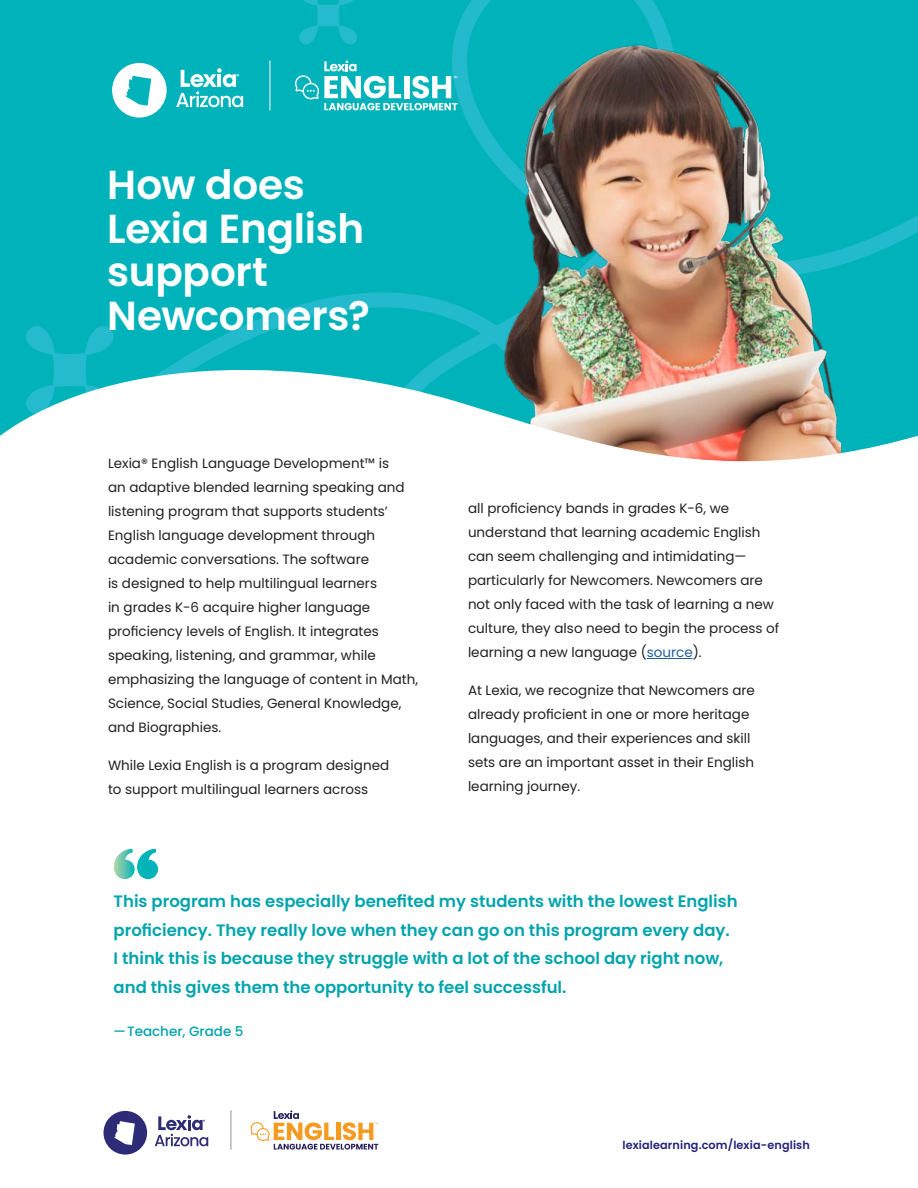
<style>
.page{position:relative;width:918px;height:1188px;background:#fff}
.page>*{position:absolute;margin:0;border:0;box-sizing:border-box;transform-origin:0 0}
.t1{font:600 40.5px/43.5px "Poppins";letter-spacing:-.01em;color:#fff}
.t2{font:600 16.5px/28.5px "Poppins";color:#00a4ac}
.t3{font:13.5px/24px "Poppins";color:#221f1f}
.t4{font:500 13.5px "Poppins";color:#00a4ac}
.t5{font:600 11.25px "Poppins";letter-spacing:.01em;color:#242279}
.s1{color:#205d9e}
</style>
<div class="page">
<svg style="left:251px;top:1110px;width:127px;height:40px"></svg>
<div style="left:104px;top:1111px;width:43px;height:44px;background:#2e2c76;border-radius:50%"></div>
<svg style="left:155px;top:1115px;width:53px;height:31px"></svg>
<svg style="left:114px;top:1121px;width:21px;height:24px"></svg>
<hr style="left:231px;top:1110px;width:1px;height:40px;background:#939597">
<div style="left:0;top:0;width:29px;height:350px;background:#00b2b9"></div>
<div style="left:29px;top:0;width:889px;height:350px;background:#00b2b9"></div>
<svg style="left:26px;top:326px;width:88px;height:24px;background:#11b5c2"></svg>
<svg style="left:299px;top:0;width:58px;height:45px;background:#0eb5c1"></svg>
<svg style="left:295px;top:61px;width:163px;height:49px"></svg>
<svg style="left:176px;top:68px;width:67px;height:39px"></svg>
<svg style="left:112px;top:63px;width:55px;height:55px"></svg>
<hr style="left:269px;top:60px;width:2px;height:50px;background:#eef0f2">
<img style="left:484px;top:34px;width:357px;height:316px">
<svg style="left:0;top:350px;width:918px;height:309px"></svg>
<hr style="left:647px;top:658px;width:46px;height:1px;background:#205d9e">
<img style="left:113px;top:848px;width:45px;height:31px">
<h1 class="t1" style="left:107px;top:164px;width:264px">How does<br>Lexia English support<br>Newcomers?</h1>
<p class="t3" style="left:108px;top:452px;width:312px">Lexia® English Language Development™ is<br>an adaptive blended learning speaking and listening program that supports students’ English language development through academic conversations. The software<br>is designed to help multilingual learners<br>in grades K-6 acquire higher language proficiency levels of English. It integrates speaking, listening, and grammar, while emphasizing the language of content in Math, Science, Social Studies, General Knowledge, and Biographies.</p>
<p class="t3" style="left:108px;top:753px;width:283px">While Lexia English is a program designed to support multilingual learners across</p>
<p class="t3" style="left:468px;top:497px;width:313px">all proficiency bands in grades K-6, we understand that learning academic English can seem challenging and intimidating— particularly for Newcomers. Newcomers are not only faced with the task of learning a new culture, they also need to begin the process of learning a new language (<span class="s1">source</span>).</p>
<p class="t3" style="left:468px;top:678px;width:288px">At Lexia, we recognize that Newcomers are already proficient in one or more heritage languages, and their experiences and skill sets are an important asset in their English learning journey.</p>
<p class="t2" style="left:114px;top:888px;width:626px">This program has especially benefited my students with the lowest English proficiency. They really love when they can go on this program every day.<br>I think this is because they struggle with a lot of the school day right now, and this gives them the opportunity to feel successful.</p>
<p class="t4" style="left:114px;top:1025px;width:131px">— Teacher, Grade 5</p>
<p class="t5" style="left:622px;top:1138px;width:189px">lexialearning.com/lexia-english</p>
</div>
